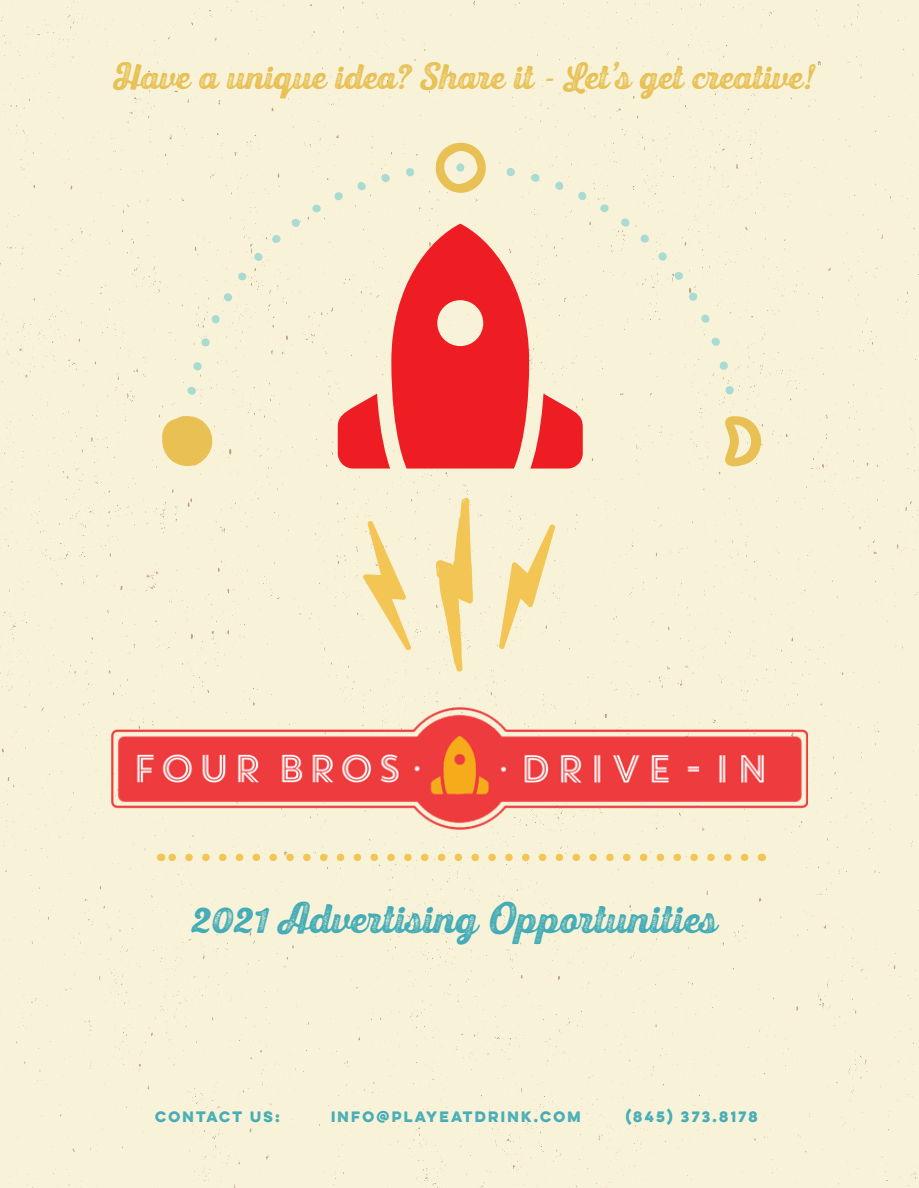
<style>
.page{position:relative;width:919px;height:1188px;background:#fff}
.page>*{position:absolute;margin:0;border:0;box-sizing:border-box;transform-origin:0 0}
.t1{font:37.5px "UT Triumph Press";color:#44acb6}
.t2{font:32.25px "UT Triumph Press";color:#e8c054}
.t3{font:700 13.5px "Lulo One";letter-spacing:-.06em;color:#44acb6}
</style>
<div class="page">
<div style="left:0;top:1px;width:918px;height:1186px;background:#f8f3d8"></div>
<svg style="left:169px;top:853px;width:575px;height:8px"></svg>
<svg style="left:436px;top:497px;width:37px;height:175px"></svg>
<svg style="left:499px;top:524px;width:56px;height:125px"></svg>
<svg style="left:363px;top:521px;width:48px;height:129px"></svg>
<svg style="left:290px;top:218px;width:10px;height:10px"></svg>
<svg style="left:310px;top:204px;width:11px;height:11px"></svg>
<svg style="left:272px;top:234px;width:10px;height:11px"></svg>
<svg style="left:381px;top:174px;width:11px;height:9px"></svg>
<svg style="left:357px;top:180px;width:12px;height:10px"></svg>
<svg style="left:254px;top:252px;width:10px;height:10px"></svg>
<svg style="left:223px;top:293px;width:10px;height:8px"></svg>
<svg style="left:238px;top:271px;width:8px;height:11px"></svg>
<svg style="left:186px;top:386px;width:11px;height:11px"></svg>
<svg style="left:192px;top:362px;width:10px;height:8px"></svg>
<svg style="left:403px;top:167px;width:13px;height:12px"></svg>
<svg style="left:210px;top:315px;width:11px;height:8px"></svg>
<svg style="left:200px;top:337px;width:10px;height:10px"></svg>
<svg style="left:333px;top:192px;width:11px;height:8px"></svg>
<svg style="left:688px;top:292px;width:10px;height:9px"></svg>
<svg style="left:673px;top:271px;width:11px;height:10px"></svg>
<svg style="left:701px;top:313px;width:11px;height:11px"></svg>
<svg style="left:709px;top:336px;width:11px;height:12px"></svg>
<svg style="left:657px;top:252px;width:11px;height:10px"></svg>
<svg style="left:723px;top:386px;width:11px;height:10px"></svg>
<svg style="left:717px;top:361px;width:11px;height:10px"></svg>
<svg style="left:599px;top:204px;width:10px;height:9px"></svg>
<svg style="left:555px;top:180px;width:9px;height:12px"></svg>
<svg style="left:639px;top:234px;width:10px;height:9px"></svg>
<svg style="left:505px;top:168px;width:10px;height:9px"></svg>
<svg style="left:527px;top:174px;width:13px;height:12px"></svg>
<svg style="left:618px;top:216px;width:13px;height:13px"></svg>
<svg style="left:577px;top:191px;width:12px;height:11px"></svg>
<svg style="left:435px;top:140px;width:53px;height:53px"></svg>
<svg style="left:724px;top:416px;width:38px;height:50px"></svg>
<svg style="left:161px;top:416px;width:54px;height:50px"></svg>
<svg style="left:338px;top:224px;width:244px;height:244px"></svg>
<img style="left:111px;top:708px;width:696px;height:121px">
<h2 class="t2" style="left:114px;top:54px;width:703px">Have a unique idea? Share it - Let’s get creative!</h2>
<h1 class="t1" style="left:192px;top:892px;width:523px">2021 Advertising Opportunities</h1>
<p class="t3" style="left:155px;top:1106px;width:129px">CONTACT US:</p>
<p class="t3" style="left:331px;top:1106px;width:254px">INFO@PLAYEATDRINK.COM</p>
<p class="t3" style="left:625px;top:1106px;width:136px">(845) 373.8178</p>
</div>
